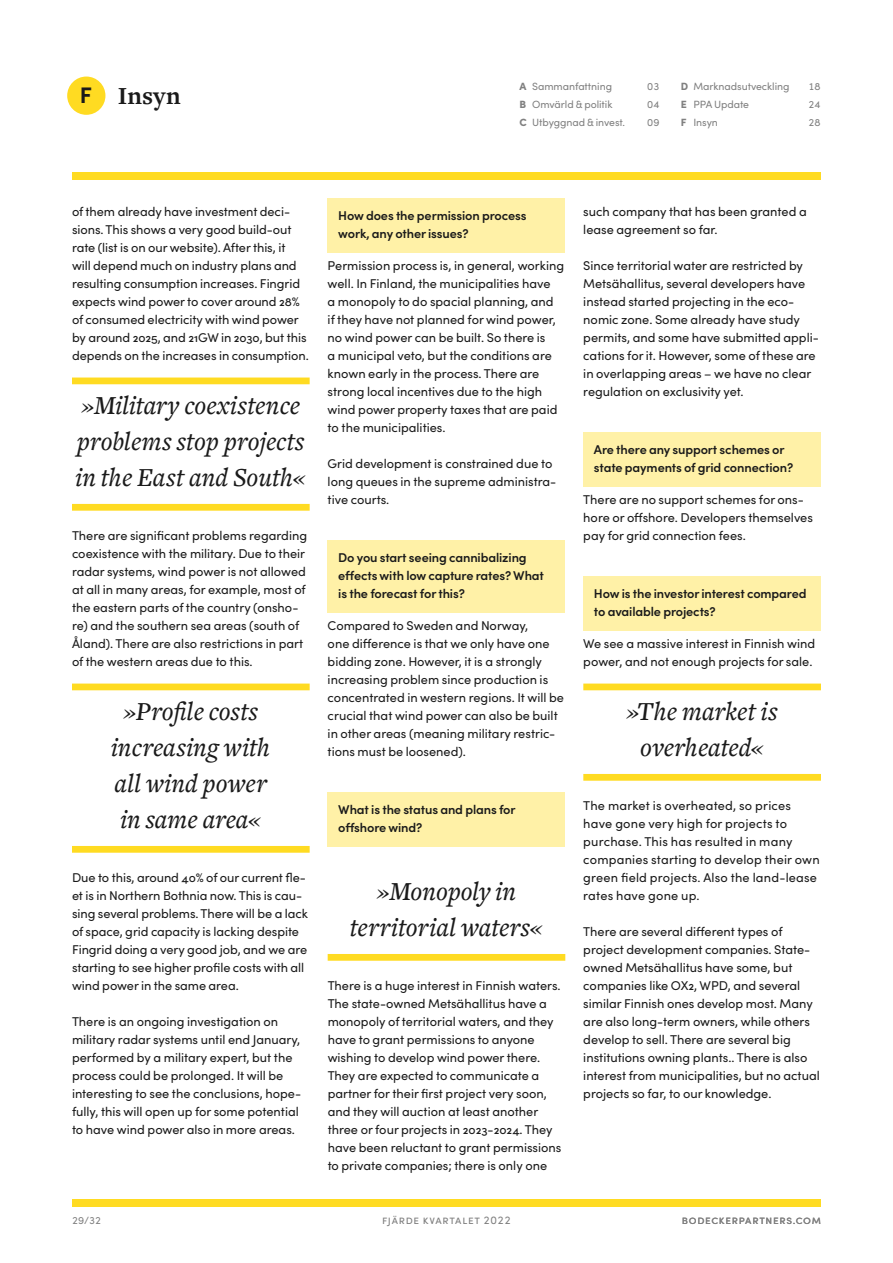
<style>
.page{position:relative;width:893px;height:1263px;background:#fff}
.page>*{position:absolute;margin:0;border:0;box-sizing:border-box;transform-origin:0 0}
.t1{font:italic 500 27px/36px "Freight Text Pro";color:#1a1a1a;text-align:center}
.t2{font:700 25.5px "Freight Text Pro";letter-spacing:.005em;color:#1a1a1a}
.t3{font:700 22.5px "Sofia Pro";color:#1a1a1a}
.t4{font:12.75px/18px "Sofia Pro";color:#1a1a1a}
.t5{font:600 12.75px/18px "Sofia Pro";letter-spacing:-.01em;color:#1a1a1a}
.t6{font:11.25px "Sofia Pro";letter-spacing:.06em;color:#808080}
.t7{font:10.5px "Sofia Pro";letter-spacing:-.005em;color:#808080}
.s1{font-weight:900}
</style>
<div class="page">
<div style="left:72px;top:173px;width:749px;height:7px;background:#ffdb22"></div>
<div style="left:72px;top:1199px;width:749px;height:7px;background:#ffdb22"></div>
<div style="left:67px;top:77px;width:38px;height:38px;background:#ffdb22;border-radius:50%"></div>
<div style="left:72px;top:377px;width:238px;height:7px;background:#ffdb22"></div>
<div style="left:72px;top:504px;width:238px;height:7px;background:#ffdb22"></div>
<div style="left:72px;top:683px;width:238px;height:7px;background:#ffdb22"></div>
<div style="left:72px;top:846px;width:238px;height:7px;background:#ffdb22"></div>
<div style="left:328px;top:198px;width:237px;height:55px;background:#fff1a7"></div>
<div style="left:328px;top:540px;width:237px;height:73px;background:#fff1a7"></div>
<div style="left:328px;top:792px;width:237px;height:55px;background:#fff1a7"></div>
<div style="left:328px;top:954px;width:237px;height:7px;background:#ffdb22"></div>
<div style="left:583px;top:432px;width:238px;height:55px;background:#fff1a7"></div>
<div style="left:583px;top:576px;width:238px;height:55px;background:#fff1a7"></div>
<div style="left:583px;top:683px;width:238px;height:7px;background:#ffdb22"></div>
<div style="left:583px;top:774px;width:238px;height:7px;background:#ffdb22"></div>
<h3 class="t3" style="left:80px;top:78px;width:14px">F</h3>
<h2 class="t2" style="left:118px;top:79px;width:64px">Insyn</h2>
<p class="t7" style="left:519px;top:79px;width:94px"><span class="s1">A</span> Sammanfattning</p>
<p class="t7" style="left:647px;top:79px;width:14px">03</p>
<p class="t7" style="left:519px;top:97px;width:95px"><span class="s1">B</span> Omvärld &amp; politik</p>
<p class="t7" style="left:647px;top:97px;width:14px">04</p>
<p class="t7" style="left:519px;top:115px;width:107px"><span class="s1">C</span> Utbyggnad &amp; invest.</p>
<p class="t7" style="left:647px;top:115px;width:14px">09</p>
<p class="t7" style="left:681px;top:79px;width:110px"><span class="s1">D</span> Marknadsutveckling</p>
<p class="t7" style="left:809px;top:79px;width:14px">18</p>
<p class="t7" style="left:681px;top:97px;width:70px"><span class="s1">E</span> PPA Update</p>
<p class="t7" style="left:809px;top:97px;width:14px">24</p>
<p class="t7" style="left:681px;top:115px;width:39px"><span class="s1">F</span> Insyn</p>
<p class="t7" style="left:809px;top:115px;width:14px">28</p>
<p class="t4" style="left:72px;top:202px;width:238px">of them already have investment deci&shy;sions. This shows a very good build-out rate (list is on our website). After this, it<br>will depend much on industry plans and resulting consumption increases. Fingrid expects wind power to cover around 28% of consumed electricity with wind power by around 2025, and 21GW in 2030, but this depends on the increases in consumption.</p>
<h1 class="t1" style="left:76px;top:386px;width:232px;text-align:left">»Military coexistence problems stop projects in the East and South«</h1>
<p class="t4" style="left:72px;top:526px;width:237px">There are significant problems regarding coexistence with the military. Due to their radar systems, wind power is not allowed at all in many areas, for example, most of the eastern parts of the country (onsho&shy;re) and the southern sea areas (south of Åland). There are also restrictions in part of the western areas due to this.</p>
<h1 class="t1" style="left:111px;top:692px;width:161px">»Profile costs increasing with all wind power in same area«</h1>
<p class="t4" style="left:72px;top:868px;width:238px">Due to this, around 40% of our current fle&shy;et is in Northern Bothnia now. This is cau&shy;sing several problems. There will be a lack of space, grid capacity is lacking despite Fingrid doing a very good job, and we are starting to see higher profile costs with all wind power in the same area.</p>
<p class="t4" style="left:72px;top:1012px;width:231px">There is an ongoing investigation on military radar systems until end January, performed by a military expert, but the process could be prolonged. It will be interesting to see the conclusions, hope&shy;fully, this will open up for some potential to have wind power also in more areas.</p>
<p class="t5" style="left:338px;top:205px;width:190px">How does the permission process work, any other issues?</p>
<p class="t4" style="left:328px;top:256px;width:238px">Permission process is, in general, working well. In Finland, the municipalities have<br>a monopoly to do spacial planning, and if they have not planned for wind power, no wind power can be built. So there is<br>a municipal veto, but the conditions are known early in the process. There are strong local incentives due to the high wind power property taxes that are paid to the municipalities.</p>
<p class="t4" style="left:328px;top:454px;width:230px">Grid development is constrained due to long queues in the supreme administra&shy;tive courts.</p>
<p class="t5" style="left:338px;top:547px;width:207px">Do you start seeing cannibalizing effects with low capture rates? What is the forecast for this?</p>
<p class="t4" style="left:328px;top:616px;width:238px">Compared to Sweden and Norway,<br>one difference is that we only have one bidding zone. However, it is a strongly increasing problem since production is concentrated in western regions. It will be crucial that wind power can also be built in other areas (meaning military restric&shy;tions must be loosened).</p>
<p class="t5" style="left:338px;top:799px;width:179px">What is the status and plans for offshore wind?</p>
<h1 class="t1" style="left:350px;top:872px;width:195px">»Monopoly in territorial waters«</h1>
<p class="t4" style="left:328px;top:976px;width:235px">There is a huge interest in Finnish waters.<br>The state-owned Metsähallitus have a monopoly of territorial waters, and they have to grant permissions to anyone wishing to develop wind power there.<br>They are expected to communicate a partner for their first project very soon, and they will auction at least another three or four projects in 2023-2024. They have been reluctant to grant permissions to private companies; there is only one</p>
<p class="t4" style="left:583px;top:202px;width:225px">such company that has been granted a lease agreement so far.</p>
<p class="t4" style="left:583px;top:256px;width:237px">Since territorial water are restricted by Metsähallitus, several developers have instead started projecting in the eco&shy;nomic zone. Some already have study permits, and some have submitted appli&shy;cations for it. However, some of these are in overlapping areas – we have no clear regulation on exclusivity yet.</p>
<p class="t5" style="left:594px;top:439px;width:201px">Are there any support schemes or state payments of grid connection?</p>
<p class="t4" style="left:583px;top:490px;width:231px">There are no support schemes for ons&shy;hore or offshore. Developers themselves pay for grid connection fees.</p>
<p class="t5" style="left:594px;top:583px;width:214px">How is the investor interest compared to available projects?</p>
<p class="t4" style="left:583px;top:634px;width:233px">We see a massive interest in Finnish wind power, and not enough projects for sale.</p>
<h1 class="t1" style="left:627px;top:692px;width:153px">»The market is overheated«</h1>
<p class="t4" style="left:583px;top:796px;width:238px">The market is overheated, so prices have gone very high for projects to purchase. This has resulted in many companies starting to develop their own green field projects. Also the land-lease rates have gone up.</p>
<p class="t4" style="left:583px;top:922px;width:238px">There are several different types of project development companies. State&shy;owned Metsähallitus have some, but companies like OX2, WPD, and several similar Finnish ones develop most. Many are also long-term owners, while others develop to sell. There are several big institutions owning plants.. There is also interest from municipalities, but no actual projects so far, to our knowledge.</p>
<p class="t7" style="left:72px;top:1213px;width:31px">29/32</p>
<p class="t6" style="left:382px;top:1212px;width:130px">fjärde KVARTALET 2022</p>
<p class="t6" style="left:682px;top:1212px;width:141px">bodeckerpartners.com</p>
</div>
